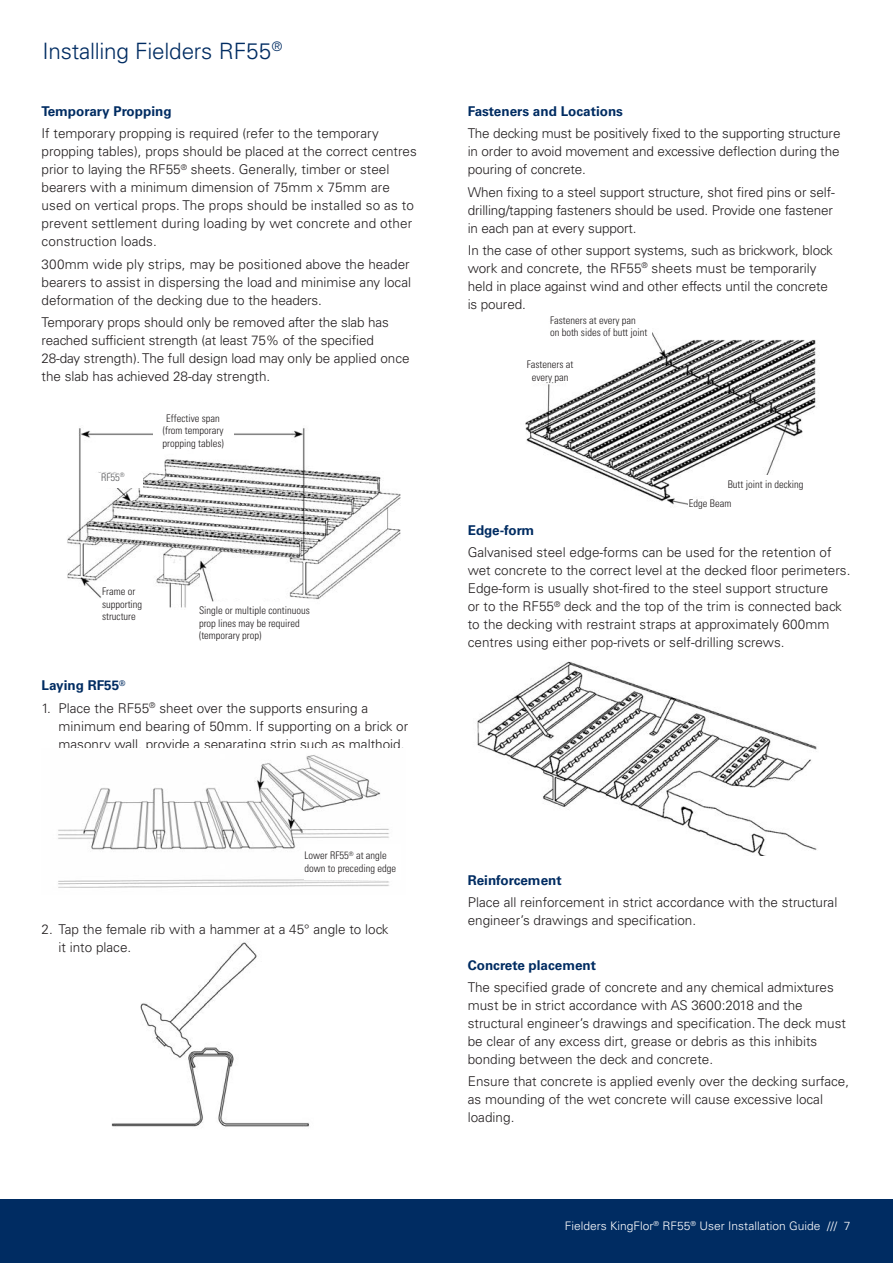
<style>
.page{position:relative;width:893px;height:1263px;background:#fff}
.page>*{position:absolute;margin:0;border:0;box-sizing:border-box;transform-origin:0 0}
.t1{font:300 22.5px "Univers LT Std";letter-spacing:-.01em;color:#002c62}
.t2{font:300 13.5px/18px "Univers LT Std";color:#231f20}
.t3{font:700 13.5px "Univers LT Std";color:#002c62}
.t4{font:300 11.7px "Univers LT Std";color:#fff}
.t5{font:300 condensed 10.5px/12.6px "Univers LT Std";color:#231f20}
.t6{font:300 condensed 10.5px "Univers LT Std";color:#57585a}
</style>
<div class="page">
<div style="left:0;top:1199px;width:893px;height:64px;background:#002c62"></div>
<img style="left:67px;top:428px;width:334px;height:180px">
<img style="left:111px;top:942px;width:198px;height:185px">
<img style="left:477px;top:661px;width:340px;height:195px">
<img style="left:58px;top:755px;width:331px;height:133px">
<img style="left:525px;top:332px;width:292px;height:175px">
<div style="left:520px;top:361px;width:60px;height:21px;background:#fff"></div>
<div style="left:550px;top:316px;width:102px;height:23px;background:#fff"></div>
<div style="left:722px;top:475px;width:87px;height:17px;background:#fff"></div>
<div style="left:689px;top:499px;width:87px;height:15px;background:#fff"></div>
<div style="left:102px;top:587px;width:66px;height:36px;background:#fff"></div>
<div style="left:199px;top:602px;width:116px;height:42px;background:#fff"></div>
<div style="left:153px;top:414px;width:80px;height:36px;background:#fff"></div>
<div style="left:83px;top:473px;width:60px;height:14px;background:#fff"></div>
<div style="left:304px;top:844px;width:97px;height:35px;background:#fff"></div>
<h1 class="t1" style="left:43px;top:37px;width:241px">Installing Fielders RF55<sup>®</sup></h1>
<p class="t3" style="left:42px;top:103px;width:132px">Temporary Propping</p>
<p class="t2" style="left:42px;top:125px;width:377px">If temporary propping is required (refer to the temporary propping tables), props should be placed at the correct centres prior to laying the RF55<sup>®</sup> sheets. Generally, timber or steel bearers with a minimum dimension of 75mm x 75mm are used on vertical props. The props should be installed so as to prevent settlement during loading by wet concrete and other construction loads.</p>
<p class="t2" style="left:42px;top:255px;width:371px;text-align:justify">300mm wide ply strips, may be positioned above the header bearers to assist in dispersing the load and minimise any local deformation of the decking due to the headers.</p>
<p class="t2" style="left:42px;top:313px;width:370px">Temporary props should only be removed after the slab has reached sufficient strength (at least 75% of the specified 28-day strength). The full design load may only be applied once the slab has achieved 28-day strength.</p>
<p class="t6" style="left:101px;top:471px;width:25px">RF55<sup>®</sup></p>
<p class="t5" style="left:163px;top:412px;width:63px;text-align:center">Effective span (from temporary propping tables)</p>
<p class="t5" style="left:102px;top:585px;width:42px">Frame or supporting structure</p>
<p class="t5" style="left:199px;top:604px;width:112px">Single or multiple continuous prop lines may be required (temporary prop)</p>
<p class="t3" style="left:42px;top:678px;width:86px">Laying RF55<sup>®</sup></p>
<p class="t2" style="left:59px;top:699px;width:351px;text-indent:-17px">1. Place the RF55<sup>®</sup> sheet over the supports ensuring a minimum end bearing of 50mm. If supporting on a brick or masonry wall, provide a separating strip such as malthoid.</p>
<p class="t5" style="left:304px;top:849px;width:93px">Lower RF55<sup>®</sup> at angle down to preceding edge</p>
<p class="t2" style="left:59px;top:920px;width:331px;text-indent:-17px">2. Tap the female rib with a hammer at a 45° angle to lock it into place.</p>
<p class="t3" style="left:468px;top:103px;width:157px">Fasteners and Locations</p>
<p class="t2" style="left:468px;top:125px;width:374px;text-align:justify">The decking must be positively fixed to the supporting structure in order to avoid movement and excessive deflection during the pouring of concrete.</p>
<p class="t2" style="left:468px;top:183px;width:369px">When fixing to a steel support structure, shot fired pins or self&shy;drilling/tapping fasteners should be used. Provide one fastener in each pan at every support.</p>
<p class="t2" style="left:468px;top:241px;width:367px">In the case of other support systems, such as brickwork, block work and concrete, the RF55<sup>®</sup> sheets must be temporarily held in place against wind and other effects until the concrete is poured.</p>
<p class="t5" style="left:550px;top:314px;width:99px">Fasteners at every pan on both sides of butt joint</p>
<p class="t5" style="left:527px;top:358px;width:48px;text-align:center">Fasteners at every pan</p>
<p class="t5" style="left:689px;top:474px;width:116px;line-height:19.2px;text-indent:39px">Butt joint in decking<br>Edge Beam</p>
<p class="t3" style="left:468px;top:522px;width:68px">Edge-form</p>
<p class="t2" style="left:468px;top:543px;width:384px">Galvanised steel edge-forms can be used for the retention of wet concrete to the correct level at the decked floor perimeters.<br>Edge-form is usually shot-fired to the steel support structure<br>or to the RF55<sup>®</sup> deck and the top of the trim is connected back to the decking with restraint straps at approximately 600mm centres using either pop-rivets or self-drilling screws.</p>
<p class="t3" style="left:468px;top:872px;width:95px">Reinforcement</p>
<p class="t2" style="left:468px;top:893px;width:371px">Place all reinforcement in strict accordance with the structural engineer’s drawings and specification.</p>
<p class="t3" style="left:468px;top:957px;width:130px">Concrete placement</p>
<p class="t2" style="left:468px;top:978px;width:380px">The specified grade of concrete and any chemical admixtures must be in strict accordance with AS 3600:2018 and the structural engineer’s drawings and specification. The deck must be clear of any excess dirt, grease or debris as this inhibits bonding between the deck and concrete.</p>
<p class="t2" style="left:468px;top:1072px;width:383px">Ensure that concrete is applied evenly over the decking surface, as mounding of the wet concrete will cause excessive local loading.</p>
<p class="t4" style="left:565px;top:1219px;width:287px">Fielders KingFlor<sup>®</sup> RF55<sup>®</sup> User Installation Guide /// 7</p>
</div>
